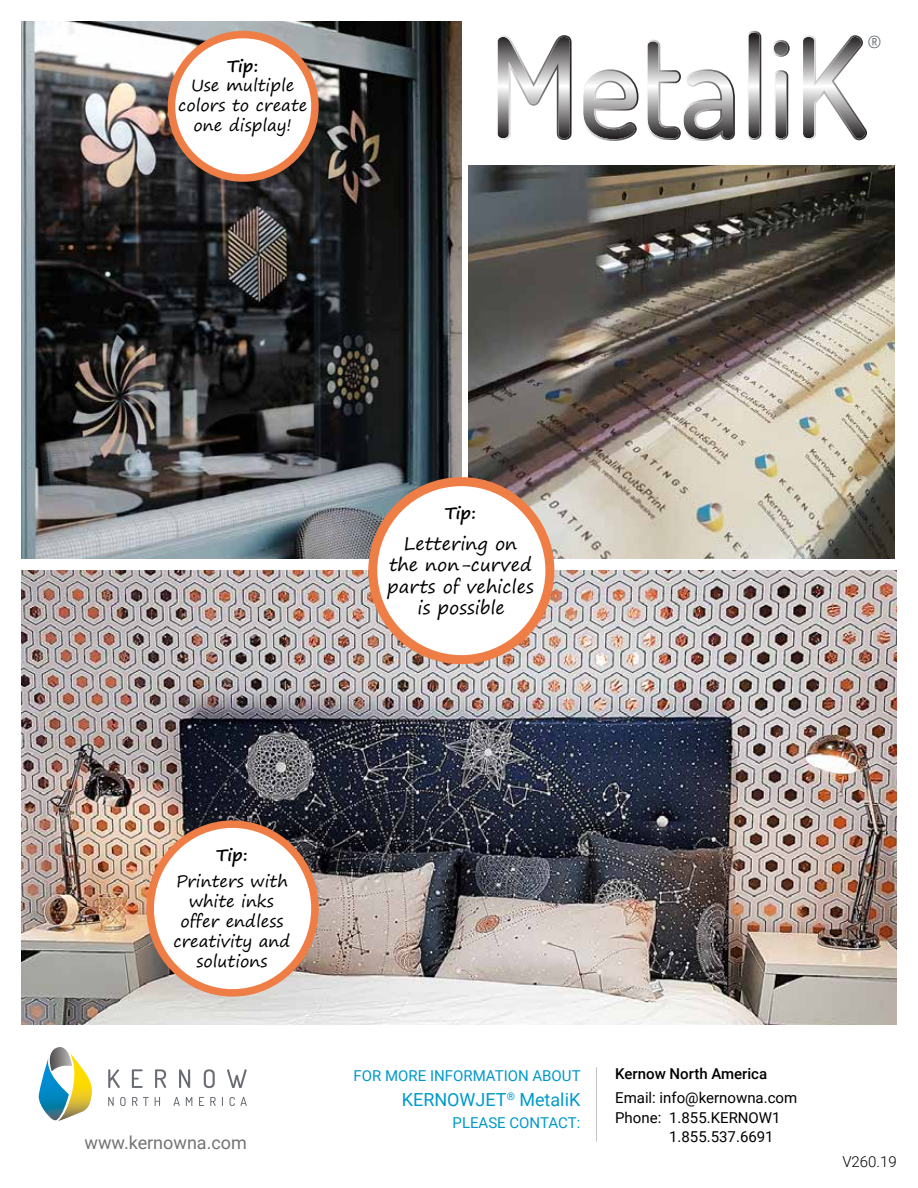
<style>
.page{position:relative;width:918px;height:1188px;background:#fff}
.page>*{position:absolute;margin:0;border:0;box-sizing:border-box;transform-origin:0 0}
.t1{font:19.65px "Dosis";color:#61686e}
.t2{font:18px/21.6px "Segoe Print";color:#000;text-align:center}
.t3{font:18px "Roboto";color:#09c}
.t4{font:18px "Roboto";color:#757474}
.t5{font:16.5px/19.8px "Segoe Print";color:#000;text-align:center}
.t6{font:700 16.5px "Segoe Print";color:#000}
.t7{font:15px "Roboto";color:#000}
.t8{font:15px "Roboto";color:#09c}
.t9{font:500 15px "Roboto";color:#000}
.t10{font:300 15px "Roboto";color:#000}
</style>
<div class="page">
<img style="left:21px;top:571px;width:876px;height:454px">
<img style="left:469px;top:166px;width:426px;height:393px">
<svg style="left:497px;top:35px;width:75px;height:105px"></svg>
<svg style="left:583px;top:69px;width:55px;height:72px"></svg>
<svg style="left:647px;top:40px;width:88px;height:101px"></svg>
<svg style="left:748px;top:31px;width:13px;height:109px"></svg>
<svg style="left:773px;top:40px;width:17px;height:17px"></svg>
<svg style="left:775px;top:70px;width:13px;height:70px"></svg>
<svg style="left:803px;top:35px;width:64px;height:105px"></svg>
<img style="left:21px;top:21px;width:440px;height:538px">
<div style="left:171px;top:35px;width:144px;height:143px;background:#fff;border-radius:50%"></div>
<div style="left:168px;top:31px;width:151px;height:151px;border:8px solid #ef7d46;border-radius:50%"></div>
<div style="left:373px;top:482px;width:177px;height:178px;background:#fff;border-radius:50%"></div>
<div style="left:368px;top:477px;width:186px;height:187px;border:9px solid #ef7d46;border-radius:50%"></div>
<div style="left:150px;top:824px;width:165px;height:169px;background:#fff;border-radius:50%"></div>
<div style="left:146px;top:820px;width:173px;height:177px;border:8px solid #ef7d46;border-radius:50%"></div>
<svg style="left:38px;top:1047px;width:54px;height:74px"></svg>
<svg style="left:108px;top:1069px;width:12px;height:19px"></svg>
<svg style="left:132px;top:1069px;width:11px;height:19px"></svg>
<svg style="left:155px;top:1069px;width:11px;height:19px"></svg>
<svg style="left:179px;top:1069px;width:11px;height:19px"></svg>
<svg style="left:204px;top:1069px;width:11px;height:19px"></svg>
<svg style="left:227px;top:1069px;width:20px;height:19px"></svg>
<svg style="left:108px;top:1097px;width:6px;height:9px"></svg>
<svg style="left:120px;top:1097px;width:6px;height:9px"></svg>
<svg style="left:132px;top:1097px;width:17px;height:9px"></svg>
<svg style="left:155px;top:1097px;width:5px;height:9px"></svg>
<svg style="left:173px;top:1097px;width:7px;height:9px"></svg>
<svg style="left:186px;top:1097px;width:6px;height:9px"></svg>
<svg style="left:199px;top:1097px;width:5px;height:9px"></svg>
<svg style="left:210px;top:1097px;width:6px;height:9px"></svg>
<svg style="left:230px;top:1097px;width:17px;height:9px"></svg>
<hr style="left:596px;top:1067px;width:1px;height:74px;background:#c2c0c3">
<p class="t6" style="left:227px;top:51px;width:33px">Tip:</p>
<p class="t5" style="left:178px;top:75px;width:131px">Use multiple colors to create one display!</p>
<p class="t1" style="left:867px;top:29px;width:16px">®</p>
<p class="t6" style="left:445px;top:498px;width:33px">Tip:</p>
<p class="t2" style="left:387px;top:532px;width:148px">Lettering on the non-curved parts of vehicles is possible</p>
<p class="t6" style="left:216px;top:840px;width:33px">Tip:</p>
<p class="t5" style="left:173px;top:871px;width:119px">Printers with white inks offer endless creativity and solutions</p>
<p class="t4" style="left:85px;top:1130px;width:164px">www.kernowna.com</p>
<p class="t8" style="left:354px;top:1065px;width:229px">FOR MORE INFORMATION ABOUT</p>
<p class="t3" style="left:402px;top:1087px;width:180px">KERNOWJET<sup>®</sup> MetaliK</p>
<p class="t8" style="left:453px;top:1113px;width:129px">PLEASE CONTACT:</p>
<p class="t9" style="left:615px;top:1064px;width:154px">Kernow North America</p>
<p class="t7" style="left:615px;top:1087px;width:184px">Email: info@kernowna.com</p>
<p class="t7" style="left:615px;top:1107px;width:167px">Phone: 1.855.KERNOW1</p>
<p class="t7" style="left:669px;top:1126px;width:106px">1.855.537.6691</p>
<p class="t10" style="left:842px;top:1151px;width:56px">V260.19</p>
</div>
